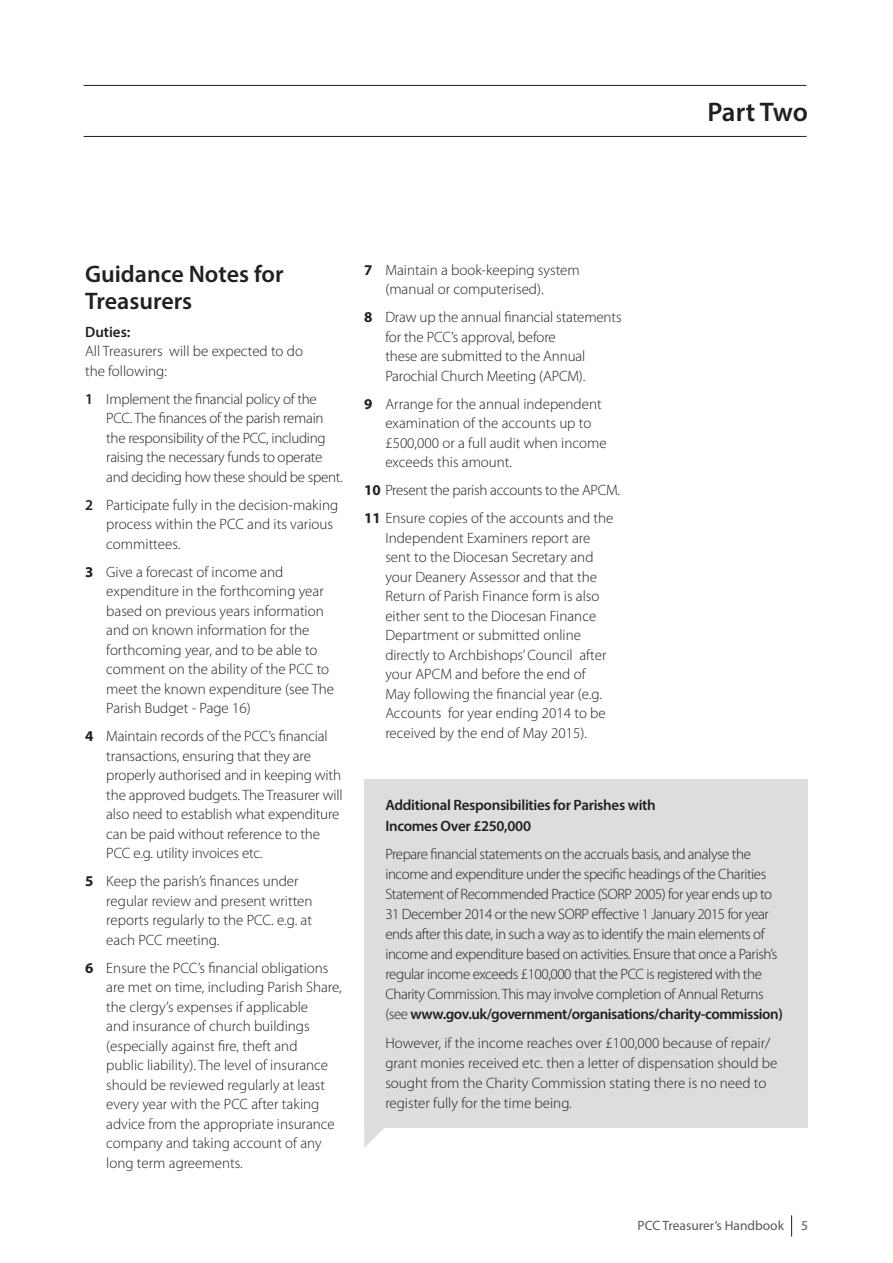
<style>
.page{position:relative;width:893px;height:1263px;background:#fff}
.page>*{position:absolute;margin:0;border:0;box-sizing:border-box;transform-origin:0 0}
.t1{font:600 27px "Myriad Pro";letter-spacing:-.015em;color:#231f20}
.t2{font:600 24px/27px "Myriad Pro";color:#231f20}
.t3{font:300 15px/19.5px "Myriad Pro";color:#231f20}
.t4{font:300 15px/20.1px "Myriad Pro";letter-spacing:-.03em;color:#231f20}
.t5{font:300 15px/19.5px "Myriad Pro";letter-spacing:-.02em;color:#231f20}
.t6{font:600 15px/20.1px "Myriad Pro";letter-spacing:-.02em;color:#231f20}
.t7{font:13.5px "Myriad Pro";color:#57585a}
.s1{font-weight:600}
.s2{font-weight:700}
</style>
<div class="page">
<svg style="left:791px;top:1215px;width:1px;height:21px"></svg>
<hr style="left:84px;top:85px;width:722px;height:1px;background:#231f20">
<hr style="left:84px;top:136px;width:722px;height:1px;background:#231f20">
<div style="left:364px;top:780px;width:444px;height:348px;background:#dcdddf"></div>
<svg style="left:364px;top:1128px;width:20px;height:20px"></svg>
<h1 class="t1" style="left:707px;top:95px;width:102px">Part Two</h1>
<h2 class="t2" style="left:85px;top:259px;width:200px">Guidance Notes for<br>Treasurers</h2>
<p class="t6" style="left:85px;top:321px;width:47px">Duties:</p>
<p class="t3" style="left:85px;top:342px;width:219px">All Treasurers will be expected to do the following:</p>
<p class="t5" style="left:106px;top:389px;width:238px;text-indent:-21px"><span class="s1">1</span> Implement the financial policy of the PCC. The finances of the parish remain the responsibility of the PCC, including raising the necessary funds to operate and deciding how these should be spent.</p>
<p class="t3" style="left:106px;top:495px;width:233px;text-indent:-21px"><span class="s1">2</span> Participate fully in the decision-making process within the PCC and its various committees.</p>
<p class="t3" style="left:106px;top:562px;width:229px;text-indent:-21px"><span class="s2">3</span> Give a forecast of income and expenditure in the forthcoming year based on previous years information and on known information for the forthcoming year, and to be able to comment on the ability of the PCC to meet the known expenditure (see The<br>Parish Budget - Page 16)</p>
<p class="t3" style="left:106px;top:727px;width:238px;text-indent:-21px"><span class="s2">4</span> Maintain records of the PCC’s financial transactions, ensuring that they are properly authorised and in keeping with the approved budgets. The Treasurer will also need to establish what expenditure can be paid without reference to the PCC e.g. utility invoices etc.</p>
<p class="t3" style="left:106px;top:872px;width:208px;text-indent:-21px"><span class="s2">5</span> Keep the parish’s finances under regular review and present written reports regularly to the PCC. e.g. at each PCC meeting.</p>
<p class="t3" style="left:106px;top:958px;width:237px;text-indent:-21px"><span class="s2">6</span> Ensure the PCC’s financial obligations are met on time, including Parish Share, the clergy’s expenses if applicable<br>and insurance of church buildings (especially against fire, theft and<br>public liability). The level of insurance should be reviewed regularly at least every year with the PCC after taking advice from the appropriate insurance company and taking account of any long term agreements.</p>
<p class="t3" style="left:385px;top:260px;width:196px;text-indent:-21px"><span class="s2">7</span> Maintain a book-keeping system (manual or computerised).</p>
<p class="t3" style="left:385px;top:308px;width:238px;text-indent:-21px"><span class="s2">8</span> Draw up the annual financial statements for the PCC’s approval, before<br>these are submitted to the Annual Parochial Church Meeting (APCM).</p>
<p class="t3" style="left:385px;top:394px;width:223px;text-indent:-21px"><span class="s2">9</span> Arrange for the annual independent examination of the accounts up to £500,000 or a full audit when income exceeds this amount.</p>
<p class="t3" style="left:364px;top:477px;width:257px;line-height:28px"><span class="s2">10</span> Present the parish accounts to the APCM.<br><span class="s2">11</span> Ensure copies of the accounts and the</p>
<p class="t3" style="left:385px;top:528px;width:223px">Independent Examiners report are sent to the Diocesan Secretary and your Deanery Assessor and that the Return of Parish Finance form is also either sent to the Diocesan Finance Department or submitted online directly to Archbishops’ Council after your APCM and before the end of May following the financial year (e.g.<br>Accounts for year ending 2014 to be received by the end of May 2015).</p>
<p class="t6" style="left:385px;top:795px;width:272px">Additional Responsibilities for Parishes with<br>Incomes Over £250,000</p>
<p class="t4" style="left:385px;top:844px;width:399px">Prepare financial statements on the accruals basis, and analyse the income and expenditure under the specific headings of the Charities Statement of Recommended Practice (SORP 2005) for year ends up to 31 December 2014 or the new SORP effective 1 January 2015 for year ends after this date, in such a way as to identify the main elements of income and expenditure based on activities. Ensure that once a Parish’s regular income exceeds £100,000 that the PCC is registered with the Charity Commission. This may involve completion of Annual Returns (see <span class="s1">www.gov.uk/government/organisations/charity-commission)</span></p>
<p class="t3" style="left:385px;top:1033px;width:394px;line-height:20px">However, if the income reaches over £100,000 because of repair/ grant monies received etc. then a letter of dispensation should be sought from the Charity Commission stating there is no need to register fully for the time being.</p>
<p class="t7" style="left:638px;top:1217px;width:148px">PCC Treasurer’s Handbook</p>
<p class="t7" style="left:801px;top:1217px;width:8px">5</p>
</div>
